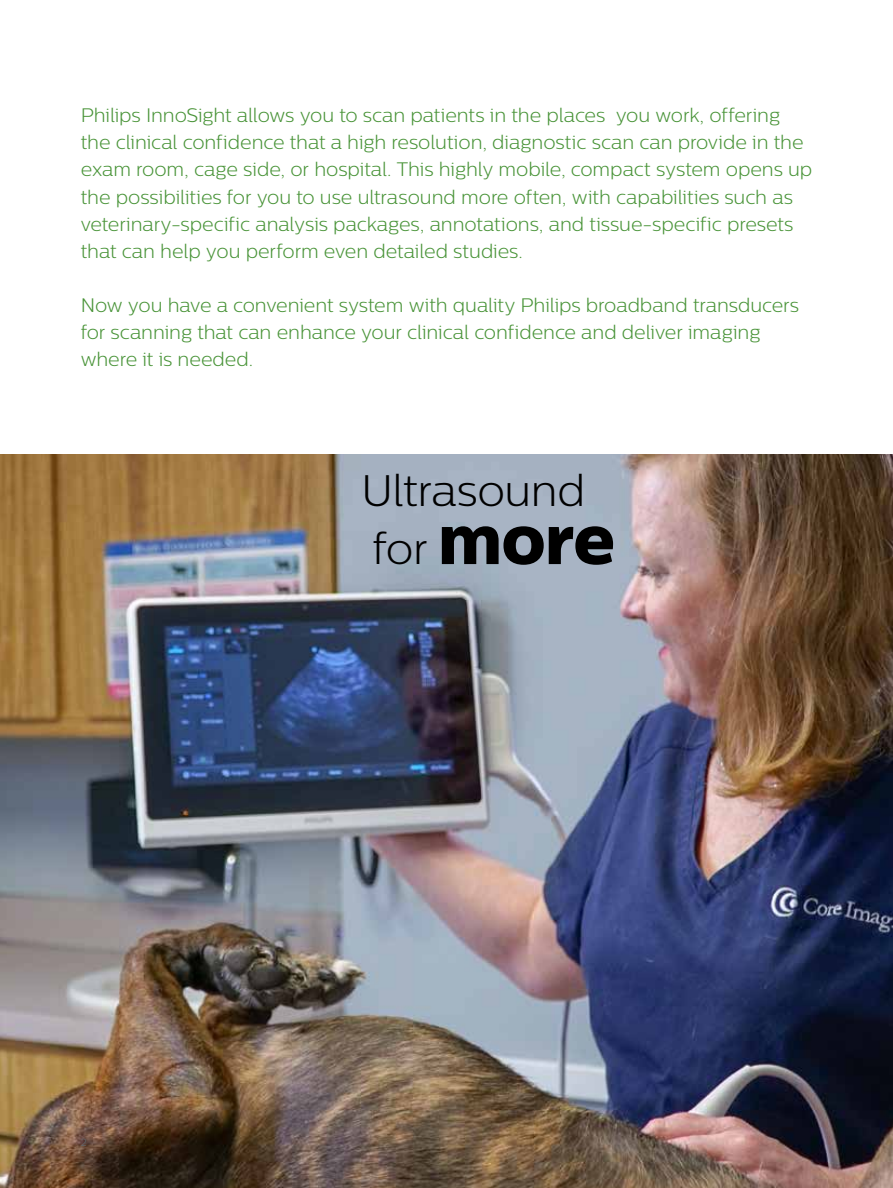
<style>
.page{position:relative;width:893px;height:1188px;background:#fff}
.page>*{position:absolute;margin:0;border:0;box-sizing:border-box;transform-origin:0 0}
.t1{font:71.25px "Centrale Sans X Bold";color:#000}
.t2{font:300 44.1px "Centrale Sans";letter-spacing:-.01em;color:#000}
.t3{font:300 19.5px/27px "Centrale Sans";letter-spacing:-.005em;color:#489337}
.t4{font:10.5px "Centrale Sans";color:#636466}
.s1{font-family:"Centrale Sans";font-weight:300;font-size:44.1px}
</style>
<div class="page">
<img style="left:0;top:455px;width:893px;height:733px">
<p class="t3" style="left:81px;top:102px;width:733px">Philips InnoSight allows you to scan patients in the places you work, offering the clinical confidence that a high resolution, diagnostic scan can provide in the exam room, cage side, or hospital. This highly mobile, compact system opens up the possibilities for you to use ultrasound more often, with capabilities such as veterinary-specific analysis packages, annotations, and tissue-specific presets that can help you perform even detailed studies.</p>
<p class="t3" style="left:81px;top:291px;width:720px">Now you have a convenient system with quality Philips broadband transducers for scanning that can enhance your clinical confidence and deliver imaging where it is needed.</p>
<p class="t4" style="left:81px;top:1136px;width:7px">2</p>
<h2 class="t2" style="left:361px;top:465px;width:225px">Ultrasound</h2>
<h1 class="t1" style="left:373px;top:494px;width:244px"><span class="s1">for</span> more</h1>
</div>
